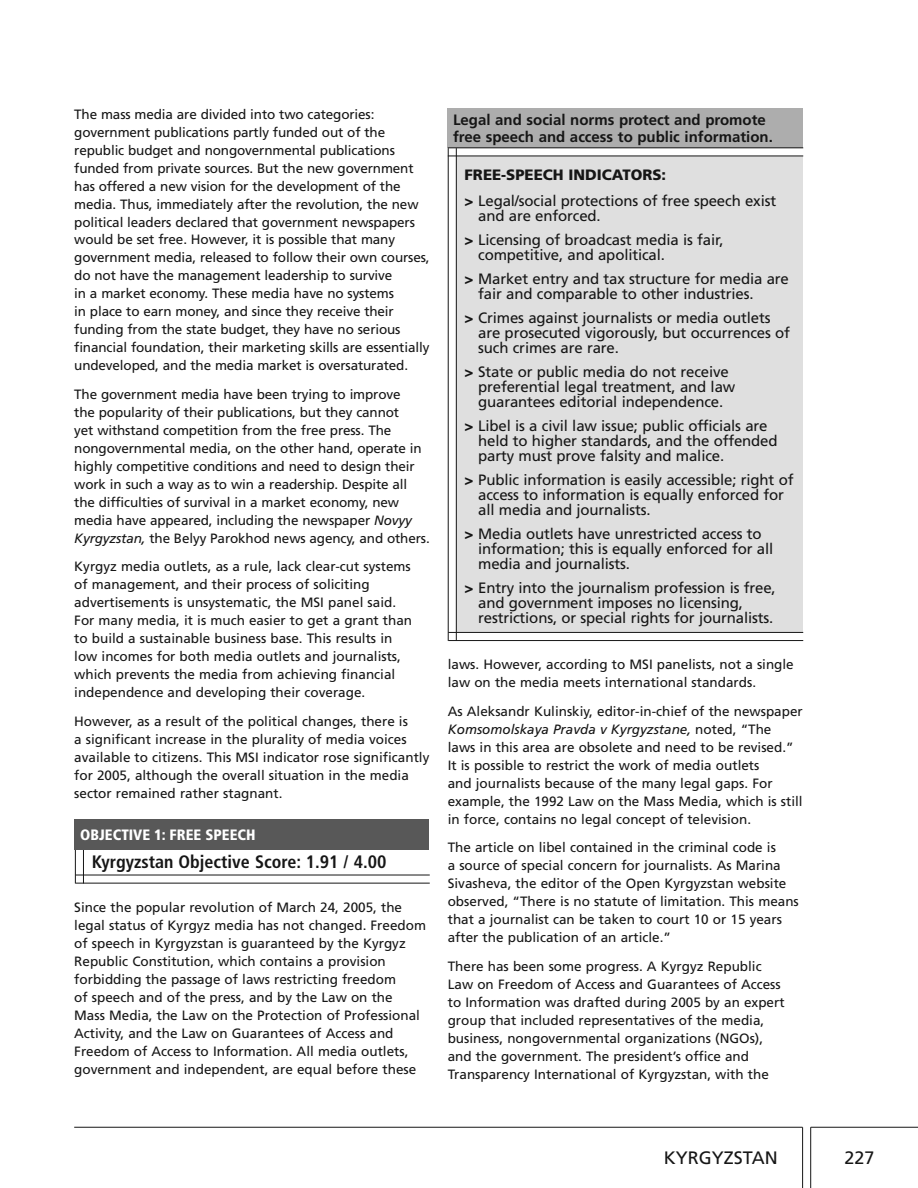
<style>
.page{position:relative;width:918px;height:1188px;background:#fff}
.page>*{position:absolute;margin:0;border:0;box-sizing:border-box;transform-origin:0 0}
.t1{font:700 condensed 18px "Frutiger";color:#161616}
.t2{font:18px "Frutiger";color:#161616}
.t3{font:15px/15px "Frutiger";letter-spacing:-.01em;color:#161616}
.t4{font:700 15px/16.5px "Frutiger";color:#161616}
.t5{font:900 condensed 15px "Frutiger";color:#fff}
.t6{font:13.5px/18px "Frutiger";color:#161616}
.s1{font-style:italic}
.s2{font-weight:900}
</style>
<div class="page">
<hr style="left:76px;top:875px;width:354px;height:1px;background:#161616">
<hr style="left:76px;top:883px;width:354px;height:1px;background:#161616">
<hr style="left:83px;top:847px;width:1px;height:36px;background:#161616">
<hr style="left:75px;top:847px;width:1px;height:36px;background:#161616">
<div style="left:74px;top:819px;width:355px;height:31px;background:#585858"></div>
<div style="left:456px;top:156px;width:347px;height:476px;background:#dfdfdf"></div>
<div style="left:448px;top:108px;width:355px;height:39px;background:#adadad"></div>
<hr style="left:448px;top:147px;width:355px;height:1px;background:#161616">
<hr style="left:448px;top:156px;width:355px;height:1px;background:#161616">
<hr style="left:448px;top:632px;width:355px;height:1px;background:#161616">
<hr style="left:448px;top:640px;width:355px;height:1px;background:#161616">
<hr style="left:456px;top:148px;width:1px;height:492px;background:#161616">
<hr style="left:448px;top:148px;width:1px;height:493px;background:#161616">
<hr style="left:810px;top:1127px;width:1px;height:61px;background:#161616">
<hr style="left:811px;top:1127px;width:107px;height:1px;background:#161616">
<hr style="left:74px;top:1127px;width:729px;height:1px;background:#161616">
<hr style="left:802px;top:1127px;width:1px;height:61px;background:#161616">
<p class="t6" style="left:74px;top:106px;width:357px">The mass media are divided into two categories: government publications partly funded out of the republic budget and nongovernmental publications funded from private sources. But the new government has offered a new vision for the development of the media. Thus, immediately after the revolution, the new political leaders declared that government newspapers would be set free. However, it is possible that many government media, released to follow their own courses, do not have the management leadership to survive<br>in a market economy. These media have no systems<br>in place to earn money, and since they receive their funding from the state budget, they have no serious financial foundation, their marketing skills are essentially undeveloped, and the media market is oversaturated.</p>
<p class="t6" style="left:74px;top:386px;width:357px">The government media have been trying to improve<br>the popularity of their publications, but they cannot<br>yet withstand competition from the free press. The nongovernmental media, on the other hand, operate in highly competitive conditions and need to design their work in such a way as to win a readership. Despite all the difficulties of survival in a market economy, new media have appeared, including the newspaper <span class="s1">Novyy Kyrgyzstan,</span> the Belyy Parokhod news agency, and others.</p>
<p class="t6" style="left:74px;top:559px;width:339px">Kyrgyz media outlets, as a rule, lack clear-cut systems of management, and their process of soliciting advertisements is unsystematic, the MSI panel said.<br>For many media, it is much easier to get a grant than to build a sustainable business base. This results in low incomes for both media outlets and journalists, which prevents the media from achieving financial independence and developing their coverage.</p>
<p class="t6" style="left:74px;top:713px;width:357px">However, as a result of the political changes, there is<br>a significant increase in the plurality of media voices available to citizens. This MSI indicator rose significantly for 2005, although the overall situation in the media sector remained rather stagnant.</p>
<p class="t5" style="left:80px;top:829px;width:177px">OBJECTIVE 1: FREE SPEECH</p>
<h1 class="t1" style="left:92px;top:855px;width:296px">Kyrgyzstan Objective Score: 1.91 / 4.00</h1>
<p class="t6" style="left:74px;top:899px;width:353px">Since the popular revolution of March 24, 2005, the legal status of Kyrgyz media has not changed. Freedom of speech in Kyrgyzstan is guaranteed by the Kyrgyz Republic Constitution, which contains a provision forbidding the passage of laws restricting freedom<br>of speech and of the press, and by the Law on the Mass Media, the Law on the Protection of Professional Activity, and the Law on Guarantees of Access and Freedom of Access to Information. All media outlets, government and independent, are equal before these</p>
<p class="t4" style="left:453px;top:113px;width:321px">Legal and social norms protect and promote free speech and access to public information.</p>
<p class="t3" style="left:465px;top:163px;width:313px;line-height:25.8px"><span class="s2">FREE-SPEECH INDICATORS:<br>&gt;</span> Legal/social protections of free speech exist</p>
<p class="t3" style="left:465px;top:205px;width:260px;line-height:24px;text-indent:14px">and are enforced.<br><span class="s2">&gt;</span> Licensing of broadcast media is fair,</p>
<p class="t3" style="left:465px;top:244px;width:326px;line-height:24px;text-indent:14px">competitive, and apolitical.<br><span class="s2">&gt;</span> Market entry and tax structure for media are</p>
<p class="t3" style="left:465px;top:283px;width:308px;line-height:24px;text-align:center">fair and comparable to other industries.<br><span class="s2">&gt;</span> Crimes against journalists or media outlets</p>
<p class="t3" style="left:478px;top:326px;width:313px">are prosecuted vigorously, but occurrences of such crimes are rare.</p>
<p class="t3" style="left:478px;top:365px;width:259px;text-indent:-14px"><span class="s2">&gt;</span> State or public media do not receive pre fer ential legal treatment, and law guarantees editorial independence.</p>
<p class="t3" style="left:478px;top:419px;width:301px;text-indent:-14px"><span class="s2">&gt;</span> Libel is a civil law issue; public officials are held to higher standards, and the offended party must prove falsity and malice.</p>
<p class="t3" style="left:478px;top:473px;width:317px;text-indent:-14px"><span class="s2">&gt;</span> Public information is easily accessible; right of access to information is equally enforced for all media and journalists.</p>
<p class="t3" style="left:478px;top:527px;width:297px;text-indent:-14px"><span class="s2">&gt;</span> Media outlets have unrestricted access to information; this is equally enforced for all media and journalists.</p>
<p class="t3" style="left:478px;top:581px;width:299px;text-indent:-14px"><span class="s2">&gt;</span> Entry into the journalism profession is free, and government imposes no licensing, restrictions, or special rights for journalists.</p>
<p class="t6" style="left:448px;top:657px;width:348px">laws. However, according to MSI panelists, not a single law on the media meets international standards.</p>
<p class="t6" style="left:448px;top:703px;width:357px">As Aleksandr Kulinskiy, editor-in-chief of the newspaper <span class="s1">Komsomolskaya Pravda v Kyrgyzstane,</span> noted, “The<br>laws in this area are obsolete and need to be revised.” It is possible to restrict the work of media outlets<br>and journalists because of the many legal gaps. For example, the 1992 Law on the Mass Media, which is still in force, contains no legal concept of television.</p>
<p class="t6" style="left:448px;top:840px;width:353px">The article on libel contained in the criminal code is<br>a source of special concern for journalists. As Marina Sivasheva, the editor of the Open Kyrgyzstan website observed, “There is no statute of limitation. This means that a journalist can be taken to court 10 or 15 years after the publication of an article.”</p>
<p class="t6" style="left:448px;top:958px;width:338px">There has been some progress. A Kyrgyz Republic Law on Freedom of Access and Guarantees of Access to Information was drafted during 2005 by an expert group that included representatives of the media, business, nongovernmental organizations (NGOs), and the government. The president’s office and Transparency International of Kyrgyzstan, with the</p>
<h1 class="t2" style="left:664px;top:1150px;width:116px">KYRGYZSTAN</h1>
<h1 class="t2" style="left:845px;top:1150px;width:32px">227</h1>
</div>
